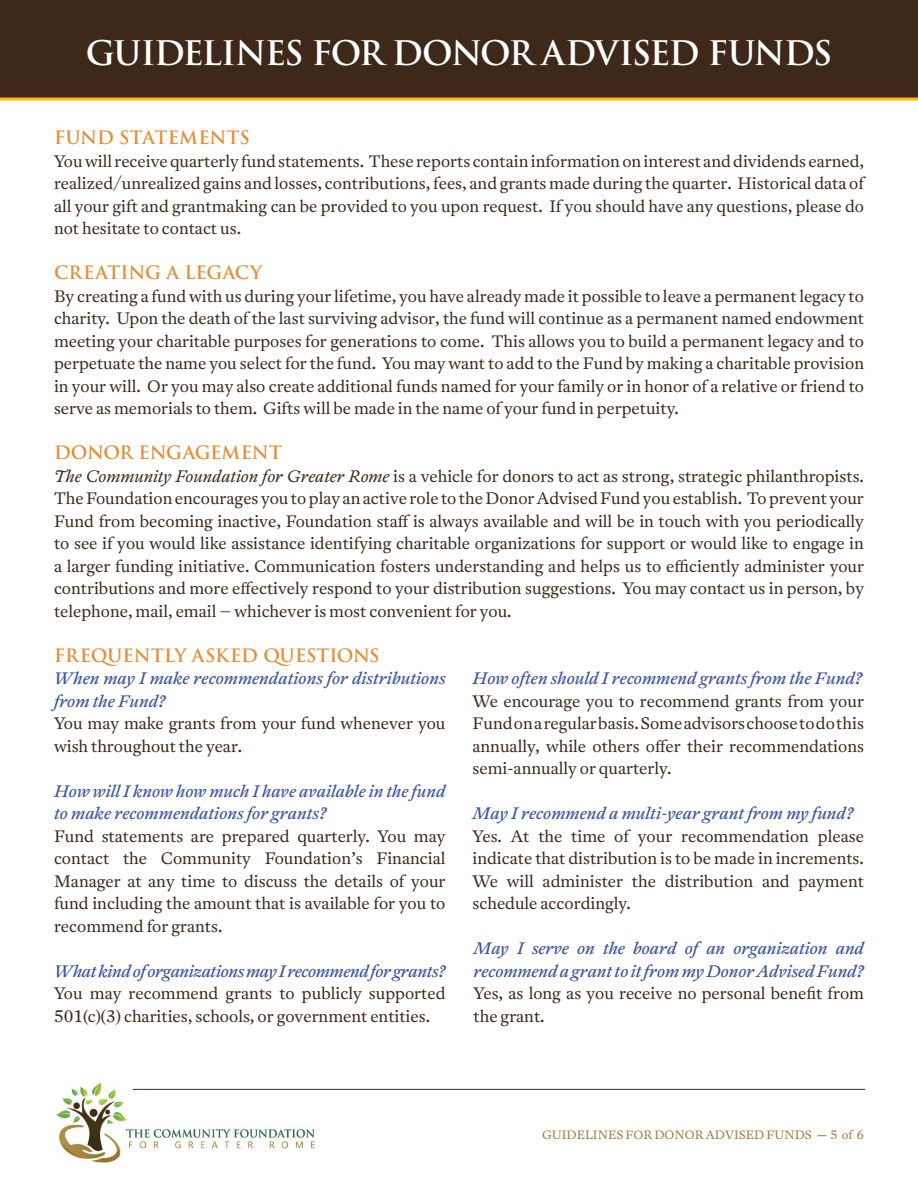
<style>
.page{position:relative;width:918px;height:1188px;background:#fff}
.page>*{position:absolute;margin:0;border:0;box-sizing:border-box;transform-origin:0 0}
.t1{font:700 33px "Trajan Pro";letter-spacing:-.05em;color:#fff}
.t2{font:700 18px "Trajan Pro";letter-spacing:-.005em;color:#e68d35}
.t3{font:300 16.5px/22.5px "Antwerp";color:#3e281a;text-align:justify}
.t4{font:italic 16.5px/22.5px "Antwerp";letter-spacing:.005em;color:#3a53a4}
.t5{font:italic 16.5px "Antwerp";letter-spacing:-.02em;color:#3a53a4}
.t6{font:300 12px "Antwerp";color:#a4773a}
.s1{font-style:italic}
.s2{font-family:"Helvetica Neue";font-weight:400}
</style>
<div class="page">
<img style="left:56px;top:1082px;width:277px;height:81px">
<hr style="left:133px;top:1089px;width:732px;height:1px;background:#3e281a">
<div style="left:0;top:0;width:918px;height:99px;background:#3e281a"></div>
<hr style="left:0;top:98px;width:918px;height:2px;background:#fdb913">
<h1 class="t1" style="left:86px;top:32px;width:748px">GUIDELINES FOR DONOR ADVISED FUNDS</h1>
<p class="t2" style="left:54px;top:126px;width:197px">FUND STATEMENTS</p>
<p class="t3" style="left:54px;top:149px;width:812px">You will receive quarterly fund statements. These reports contain information on interest and dividends earned, realized/unrealized gains and losses, contributions, fees, and grants made during the quarter. Historical data of all your gift and grantmaking can be provided to you upon request. If you should have any questions, please do not hesitate to contact us.</p>
<p class="t2" style="left:54px;top:261px;width:210px">CREATING A LEGACY</p>
<p class="t3" style="left:54px;top:284px;width:812px">By creating a fund with us during your lifetime, you have already made it possible to leave a permanent legacy to charity. Upon the death of the last surviving advisor, the fund will continue as a permanent named endowment meeting your charitable purposes for generations to come. This allows you to build a permanent legacy and to perpetuate the name you select for the fund. You may want to add to the Fund by making a charitable provision in your will. Or you may also create additional funds named for your family or in honor of a relative or friend to serve as memorials to them. Gifts will be made in the name of your fund in perpetuity.</p>
<p class="t2" style="left:54px;top:441px;width:229px">DONOR ENGAGEMENT</p>
<p class="t3" style="left:54px;top:464px;width:812px"><span class="s1">The Community Foundation for Greater Rome</span> is a vehicle for donors to act as strong, strategic philanthropists.<br>The Foundation encourages you to play an active role to the Donor Advised Fund you establish. To prevent your Fund from becoming inactive, Foundation staff is always available and will be in touch with you periodically to see if you would like assistance identifying charitable organizations for support or would like to engage in a larger funding initiative. Communication fosters understanding and helps us to efficiently administer your contributions and more effectively respond to your distribution suggestions. You may contact us in person, by telephone, mail, email – whichever is most convenient for you.</p>
<p class="t2" style="left:54px;top:644px;width:327px">FREQUENTLY ASKED QUESTIONS</p>
<p class="t4" style="left:54px;top:667px;width:393px">When may I make recommendations for distributions from the Fund?</p>
<p class="t4" style="left:473px;top:667px;width:391px">How often should I recommend grants from the Fund?</p>
<p class="t3" style="left:473px;top:689px;width:393px">We encourage you to recommend grants from your Fund on a regular basis. Some advisors choose to do this annually, while others offer their recommendations semi-annually or quarterly.</p>
<p class="t3" style="left:54px;top:712px;width:393px">You may make grants from your fund whenever you wish throughout the year.</p>
<p class="t4" style="left:54px;top:780px;width:393px">How will I know how much I have available in the fund to make recommendations for grants?</p>
<p class="t4" style="left:473px;top:802px;width:382px">May I recommend a multi-year grant from my fund?</p>
<p class="t3" style="left:54px;top:824px;width:393px">Fund statements are prepared quarterly. You may contact the Community Foundation’s Financial Manager at any time to discuss the details of your fund including the amount that is available for you to recommend for grants.</p>
<p class="t3" style="left:473px;top:825px;width:393px">Yes. At the time of your recommendation please indicate that distribution is to be made in increments.<br>We will administer the distribution and payment schedule accordingly.</p>
<p class="t5" style="left:54px;top:960px;width:393px">What kind of organizations may I recommend for grants?</p>
<p class="t3" style="left:54px;top:982px;width:393px">You may recommend grants to publicly supported<br>501(c)(3) charities, schools, or government entities.</p>
<p class="t4" style="left:474px;top:937px;width:392px">May I serve on the board of an organization and recommend a grant to it from my Donor Advised Fund?</p>
<p class="t3" style="left:474px;top:982px;width:392px">Yes, as long as you receive no personal benefit from the grant.</p>
<p class="t6" style="left:542px;top:1126px;width:323px">GUIDELINES FOR DONOR ADVISED FUNDS <span class="s2">—</span> 5 of 6</p>
</div>
